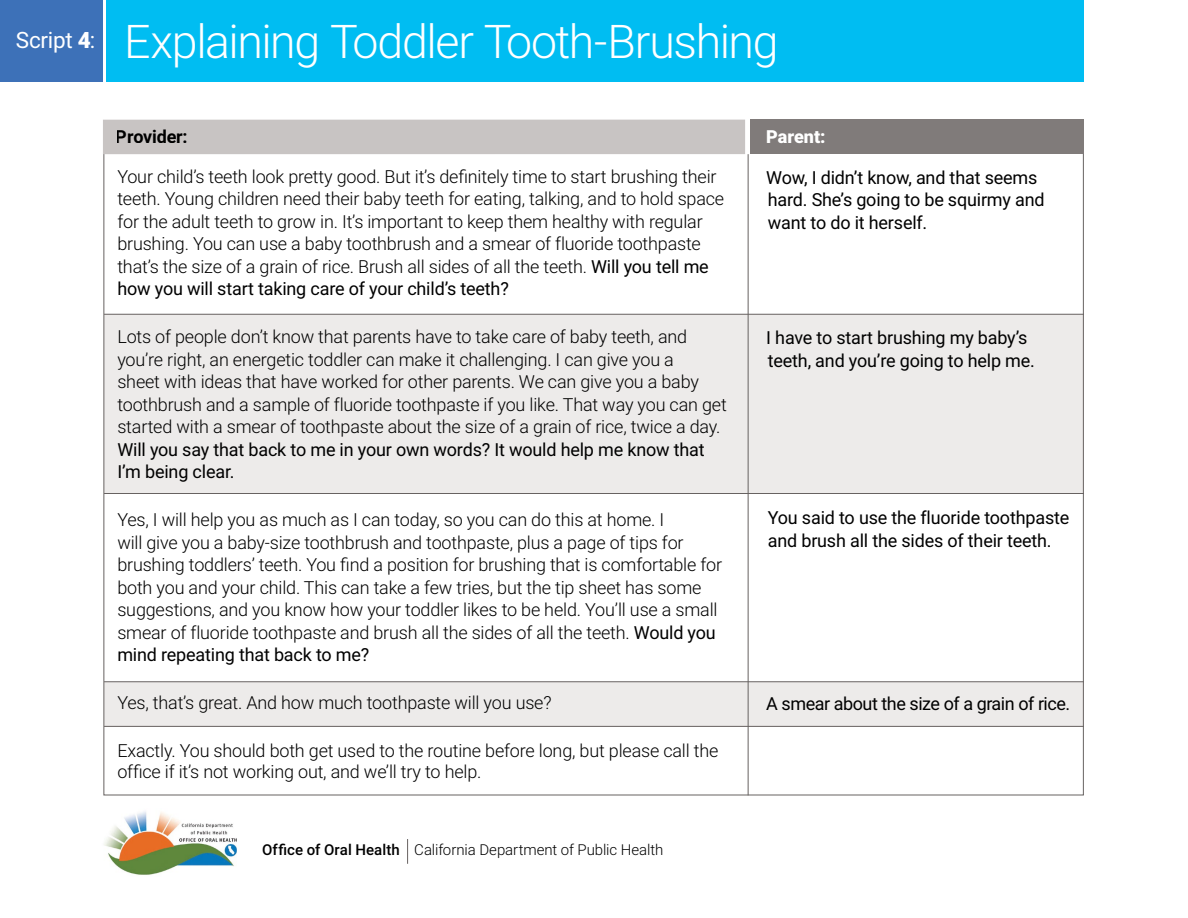
<style>
.page{position:relative;width:1188px;height:918px;background:#fff}
.page>*{position:absolute;margin:0;border:0;box-sizing:border-box;transform-origin:0 0}
.t1{font:300 46.5px "Roboto";letter-spacing:-.03em;color:#fff}
.t2{font:300 18px/22.5px "Roboto";letter-spacing:-.01em;color:#000}
.t3{font:18px/22.5px "Roboto";letter-spacing:-.01em;color:#000}
.t4{font:700 18px "Roboto";letter-spacing:-.01em;color:#000}
.t5{font:900 18px "Roboto";color:#fff}
.t6{font:300 15px "Roboto";letter-spacing:-.005em;color:#000}
.s1{font-weight:400}
.s2{font-weight:500}
</style>
<div class="page">
<div style="left:104px;top:314px;width:980px;height:180px;background:#edebea"></div>
<div style="left:104px;top:682px;width:979px;height:45px;background:#edebea"></div>
<hr style="left:748px;top:154px;width:1px;height:641px;background:#676261">
<hr style="left:104px;top:681px;width:980px;height:1px;background:#676261">
<hr style="left:104px;top:726px;width:980px;height:1px;background:#676261">
<hr style="left:104px;top:493px;width:980px;height:1px;background:#676261">
<hr style="left:104px;top:314px;width:980px;height:1px;background:#676261">
<div style="left:0;top:0;width:103px;height:81px;background:#3d71b8"></div>
<div style="left:106px;top:0;width:978px;height:81px;background:#00bdf2"></div>
<img style="left:104px;top:811px;width:133px;height:64px">
<svg style="left:407px;top:839px;width:1px;height:25px"></svg>
<div style="left:103px;top:120px;width:642px;height:34px;background:#c8c4c3"></div>
<div style="left:750px;top:120px;width:334px;height:34px;background:#807b7a"></div>
<h1 class="t1" style="left:16px;top:9px;width:764px"><sup>Script</sup> <sup>4</sup><sup>:</sup> Explaining Toddler Tooth-Brushing</h1>
<p class="t4" style="left:116px;top:124px;width:73px">Provider:</p>
<p class="t5" style="left:766px;top:124px;width:61px">Parent:</p>
<p class="t2" style="left:117px;top:164px;width:608px">Your child’s teeth look pretty good. But it’s definitely time to start brushing their teeth. Young children need their baby teeth for eating, talking, and to hold space for the adult teeth to grow in. It’s important to keep them healthy with regular brushing. You can use a baby toothbrush and a smear of fluoride toothpaste that’s the size of a grain of rice. Brush all sides of all the teeth. <span class="s1">Will you tell me how you will start taking care of your child’s teeth?</span></p>
<p class="t2" style="left:117px;top:325px;width:611px">Lots of people don’t know that parents have to take care of baby teeth, and you’re right, an energetic toddler can make it challenging. I can give you a<br>sheet with ideas that have worked for other parents. We can give you a baby toothbrush and a sample of fluoride toothpaste if you like. That way you can get started with a smear of toothpaste about the size of a grain of rice, twice a day.</p>
<p class="t3" style="left:117px;top:437px;width:589px">Will you say that back to me in your own words? It would help me know that<br>I’m being clear.</p>
<p class="t2" style="left:117px;top:508px;width:606px">Yes, I will help you as much as I can today, so you can do this at home. I<br>will give you a baby-size toothbrush and toothpaste, plus a page of tips for brushing toddlers’ teeth. You find a position for brushing that is comfortable for both you and your child. This can take a few tries, but the tip sheet has some suggestions, and you know how your toddler likes to be held. You’ll use a small smear of fluoride toothpaste and brush all the sides of all the teeth. <span class="s1">Would you mind repeating that back to me?</span></p>
<p class="t2" style="left:117px;top:691px;width:436px">Yes, that’s great. And how much toothpaste will you use?</p>
<p class="t2" style="left:117px;top:740px;width:603px;line-height:21px">Exactly. You should both get used to the routine before long, but please call the office if it’s not working out, and we’ll try to help.</p>
<p class="t6" style="left:262px;top:840px;width:403px"><span class="s2">Office of Oral Health</span> California Department of Public Health</p>
<p class="t3" style="left:766px;top:165px;width:280px">Wow, I didn’t know, and that seems hard. She’s going to be squirmy and want to do it herself.</p>
<p class="t3" style="left:766px;top:326px;width:270px">I have to start brushing my baby’s teeth, and you’re going to help me.</p>
<p class="t3" style="left:768px;top:506px;width:303px">You said to use the fluoride toothpaste and brush all the sides of their teeth.</p>
<p class="t3" style="left:766px;top:692px;width:306px">A smear about the size of a grain of rice.</p>
</div>
